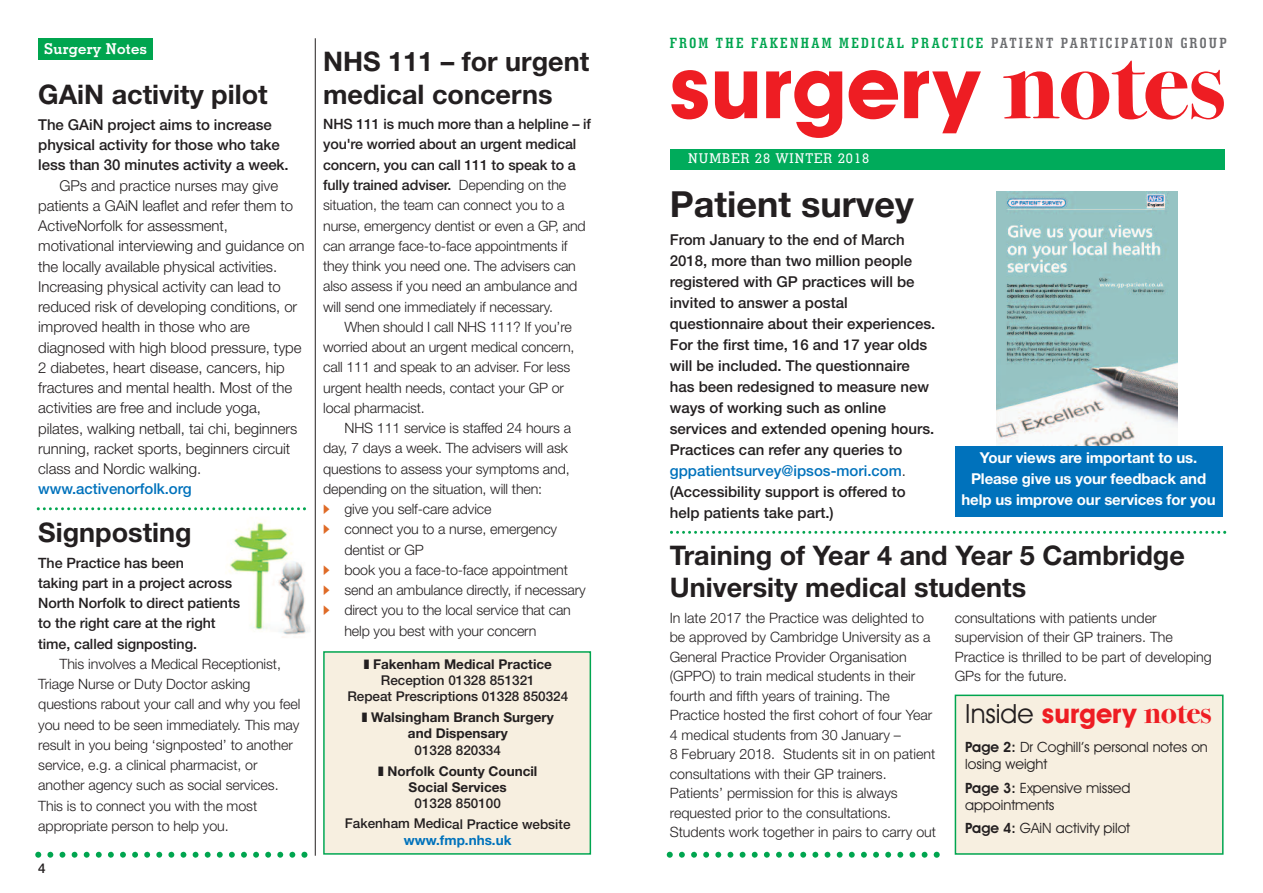
<style>
.page{position:relative;width:1263px;height:893px;background:#fff}
.page>*{position:absolute;margin:0;border:0;box-sizing:border-box;transform-origin:0 0}
.t1{font:700 87px "Avant Garde IT Cby BT";color:#ee1d23}
.t2{font:700 36px "Helvetica Neue LT Std";color:#231f20}
.t3{font:700 27px/32.4px "Helvetica Neue LT Std";color:#231f20}
.t4{font:700 26.55px "Avant Garde IT Cby BT";color:#ee1d23}
.t5{font:500 15px/21px "Helvetica Neue LT Std";color:#231f20}
.t6{font:300 15px/20.2px "Helvetica Neue LT Std";letter-spacing:-.005em;color:#231f20}
.t7{font:700 15px/21px "Helvetica Neue LT Std";letter-spacing:-.01em;color:#fff;text-align:center}
.t8{font:700 condensed 15px "Geometric Slab 703 BT";letter-spacing:.155em;color:#00a54f}
.t9{font:500 15px "Helvetica Neue LT Std";letter-spacing:-.005em;color:#0072bc}
.t10{font:700 15px "Geometric Slab 703 BT";letter-spacing:.015em;color:#fff}
.t11{font:300 14.25px/20.2px "Helvetica Neue LT Std";letter-spacing:-.005em;color:#231f20}
.t12{font:500 14.25px/20.2px "Helvetica Neue LT Std";letter-spacing:-.005em;color:#231f20}
.t13{font:14.25px/17.1px "Avant Garde IT Cby BT";color:#231f20}
.t14{font:500 13.5px/16.2px "Helvetica Neue LT Std";color:#231f20;text-align:center}
.t15{font:700 13.5px/16.2px "Helvetica Neue LT Std";color:#231f20}
.t16{font:500 13.5px "Geometric Slab 703 BT";letter-spacing:.075em;color:#fff}
.t17{font:700 13.5px "Helvetica Neue LT Std";color:#0072bc}
.s1{font-weight:500}
.s2{color:#6c6d70}
.s3{font-family:"Bodoni Svty Two OSITCTT";font-size:105px}
.s4{color:#0072bc}
.s5{font-weight:300}
.s6{font-weight:400;color:#231f20}
.s7{font-family:"Bodoni Svty Two OSITCTT";font-size:32.1px}
.s8{font-weight:600}
</style>
<div class="page">
<div style="left:956px;top:696px;width:266px;height:157px;background:#f7efe0"></div>
<div style="left:955px;top:695px;width:268px;height:160px;border:2px solid #00a54f"></div>
<div style="left:38px;top:38px;width:115px;height:22px;background:#00a54f"></div>
<div style="left:670px;top:149px;width:555px;height:21px;background:#00ab5b"></div>
<svg style="left:35px;top:852px;width:272px;height:6px"></svg>
<svg style="left:667px;top:852px;width:273px;height:6px"></svg>
<div style="left:325px;top:653px;width:265px;height:200px;background:#f7efe0"></div>
<div style="left:323px;top:651px;width:268px;height:204px;border:2px solid #00a54f"></div>
<svg style="left:37px;top:507px;width:269px;height:3px"></svg>
<img style="left:996px;top:191px;width:182px;height:256px">
<svg style="left:670px;top:531px;width:556px;height:3px"></svg>
<img style="left:229px;top:520px;width:81px;height:118px">
<hr style="left:315px;top:38px;width:1px;height:818px;background:#231f20">
<div style="left:955px;top:447px;width:267px;height:70px;background:#0072bc"></div>
<p class="t10" style="left:44px;top:43px;width:105px">Surgery Notes</p>
<h3 class="t3" style="left:38px;top:81px;width:231px">GAiN activity pilot</h3>
<p class="t5" style="left:38px;top:116px;width:252px;line-height:20.2px">The GAiN project aims to increase physical activity for those who take less than 30 minutes activity a week.</p>
<p class="t6" style="left:38px;top:176px;width:268px;text-indent:21px">GPs and practice nurses may give patients a GAiN leaflet and refer them to ActiveNorfolk for assessment, motivational interviewing and guidance on the locally available physical activities.<br>Increasing physical activity can lead to reduced risk of developing conditions, or improved health in those who are diagnosed with high blood pressure, type 2 diabetes, heart disease, cancers, hip fractures and mental health. Most of the activities are free and include yoga, pilates, walking netball, tai chi, beginners running, racket sports, beginners circuit class and Nordic walking.</p>
<p class="t9" style="left:38px;top:484px;width:155px">www.activenorfolk.org</p>
<h3 class="t3" style="left:38px;top:519px;width:155px">Signposting</h3>
<p class="t12" style="left:38px;top:554px;width:203px">The Practice has been<br>taking part in a project across<br>North Norfolk to direct patients to the right care at the right time, called signposting.</p>
<p class="t11" style="left:38px;top:655px;width:264px;text-indent:21px">This involves a Medical Receptionist, Triage Nurse or Duty Doctor asking questions rabout your call and why you feel you need to be seen immediately. This may result in you being ‘signposted’ to another service, e.g. a clinical pharmacist, or another agency such as social services.<br>This is to connect you with the most appropriate person to help you.</p>
<p class="t14" style="left:38px;top:861px;width:9px">4</p>
<h3 class="t3" style="left:323px;top:48px;width:268px">NHS 111 – for urgent medical concerns</h3>
<p class="t11" style="left:323px;top:115px;width:269px"><span class="s1">NHS 111 is much more than a helpline – if you're worried about an urgent medical concern, you can call 111 to speak to a fully trained adviser.</span> Depending on the situation, the team can connect you to a nurse, emergency dentist or even a GP, and can arrange face-to-face appointments if they think you need one. The advisers can also assess if you need an ambulance and will send one immediately if necessary.</p>
<p class="t11" style="left:323px;top:318px;width:253px;text-indent:21px">When should I call NHS 111? If you’re worried about an urgent medical concern, call 111 and speak to an adviser. For less urgent health needs, contact your GP or local pharmacist.</p>
<p class="t11" style="left:344px;top:419px;width:228px">NHS 111 service is staffed 24 hours a</p>
<p class="t11" style="left:323px;top:439px;width:246px">day, 7 days a week. The advisers will ask</p>
<p class="t11" style="left:323px;top:460px;width:248px">questions to assess your symptoms and,</p>
<p class="t11" style="left:323px;top:480px;width:221px">depending on the situation, will then:</p>
<p class="t11" style="left:344px;top:500px;width:149px">give you self-care advice</p>
<p class="t11" style="left:344px;top:520px;width:214px">connect you to a nurse, emergency</p>
<p class="t11" style="left:344px;top:541px;width:81px">dentist or GP</p>
<p class="t11" style="left:344px;top:561px;width:225px">book you a face-to-face appointment</p>
<p class="t11" style="left:344px;top:581px;width:243px">send an ambulance directly, if necessary</p>
<p class="t11" style="left:344px;top:601px;width:228px">direct you to the local service that can</p>
<p class="t11" style="left:344px;top:622px;width:194px">help you best with your concern</p>
<p class="t15" style="left:373px;top:657px;width:180px">Fakenham Medical Practice</p>
<p class="t14" style="left:347px;top:673px;width:222px">Reception 01328 851321<br>Repeat Prescriptions 01328 850324</p>
<p class="t15" style="left:408px;top:710px;width:147px;text-indent:-37px">Walsingham Branch Surgery and Dispensary</p>
<p class="t14" style="left:415px;top:743px;width:88px">01328 820334</p>
<p class="t15" style="left:409px;top:764px;width:130px;text-indent:-21px">Norfolk County Council<br>Social Services</p>
<p class="t14" style="left:345px;top:794px;width:227px;line-height:20.4px">01328 850100<br>Fakenham Medical Practice website</p>
<p class="t17" style="left:404px;top:835px;width:109px">www.fmp.nhs.uk</p>
<p class="t8" style="left:670px;top:38px;width:558px">FROM THE FAKENHAM MEDICAL PRACTICE <span class="s2">PATIENT PARTICIPATION GROUP</span></p>
<h1 class="t1" style="left:669px;top:56px;width:557px">surgery <span class="s3">notes</span></h1>
<p class="t16" style="left:688px;top:154px;width:183px">NUMBER 28 WINTER 2018</p>
<h2 class="t2" style="left:670px;top:191px;width:246px">Patient survey</h2>
<p class="t5" style="left:670px;top:230px;width:267px">From January to the end of March 2018, more than two million people registered with GP practices will be invited to answer a postal questionnaire about their experiences.<br>For the first time, 16 and 17 year olds will be included. The questionnaire has been redesigned to measure new ways of working such as online services and extended opening hours.<br>Practices can refer any queries to <span class="s4">gppatientsurvey@ipsos-mori.com</span><span class="s5">. </span>(Accessibility support is offered to help patients take part.)</p>
<p class="t7" style="left:961px;top:449px;width:256px">Your views are important to us.<br>Please give us your feedback and help us improve our services for you</p>
<h3 class="t3" style="left:670px;top:541px;width:516px">Training of Year 4 and Year 5 Cambridge<br>University medical students</h3>
<p class="t11" style="left:670px;top:609px;width:268px;line-height:19.5px">In late 2017 the Practice was delighted to be approved by Cambridge University as a General Practice Provider Organisation (GPPO) to train medical students in their fourth and fifth years of training. The Practice hosted the first cohort of four Year 4 medical students from 30 January –<br>8 February 2018. Students sit in on patient consultations with their GP trainers.<br>Patients’ permission for this is always requested prior to the consultations.<br>Students work together in pairs to carry out</p>
<p class="t11" style="left:955px;top:609px;width:259px;line-height:19.5px">consultations with patients under supervision of their GP trainers. The Practice is thrilled to be part of developing GPs for the future.</p>
<h3 class="t4" style="left:965px;top:704px;width:248px"><span class="s6">Inside</span> surgery <span class="s7">notes</span></h3>
<p class="t13" style="left:965px;top:739px;width:244px"><span class="s8">Page 2:</span> Dr Coghill’s personal notes on losing weight</p>
<p class="t13" style="left:965px;top:780px;width:167px"><span class="s8">Page 3:</span> Expensive missed appointments</p>
<p class="t13" style="left:965px;top:821px;width:166px"><span class="s8">Page 4:</span> GAiN activity pilot</p>
</div>
